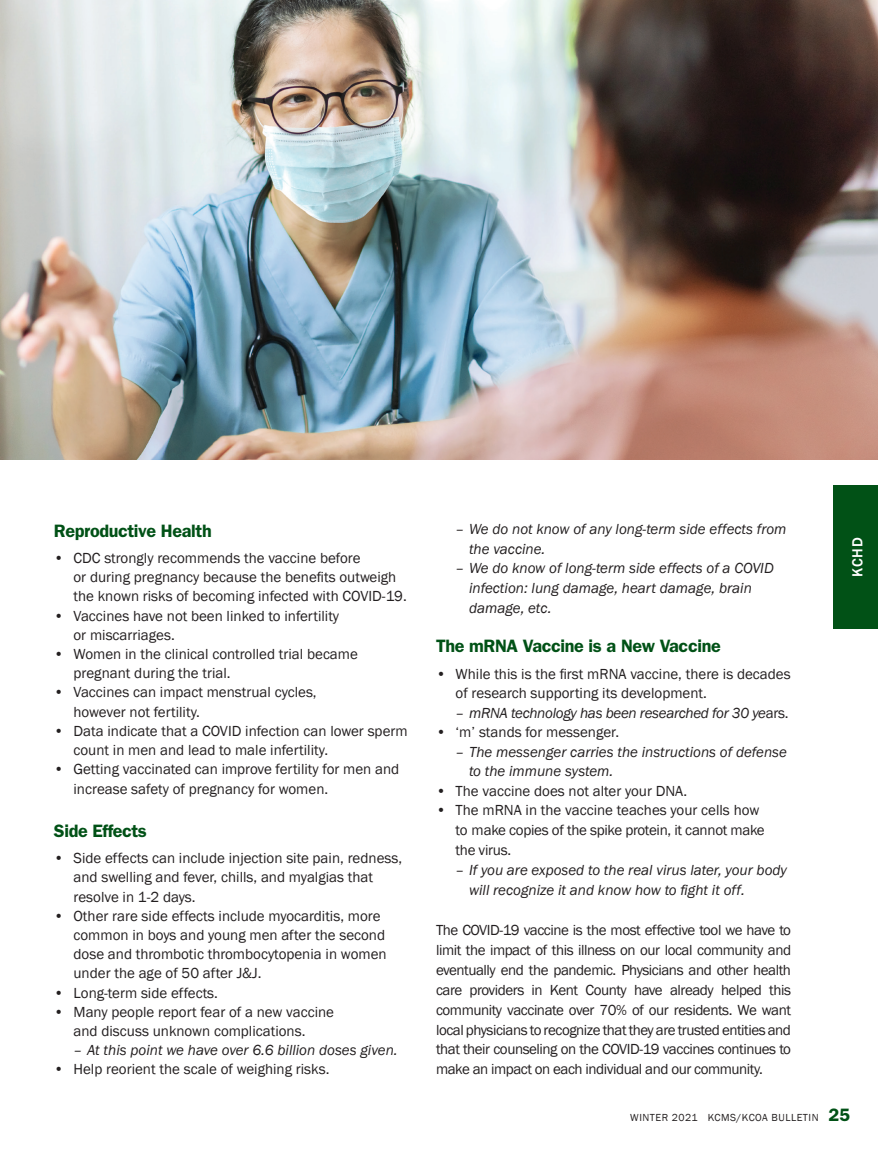
<style>
.page{position:relative;width:878px;height:1161px;background:#fff}
.page>*{position:absolute;margin:0;border:0;box-sizing:border-box;transform-origin:0 0}
.t1{font:600 18px "Franklin Gothic";letter-spacing:-.02em;color:#015116}
.t2{font:15px/19.2px "Franklin Gothic";color:#231f20}
.t3{font:italic 15px/19.5px "Franklin Gothic";color:#231f20}
.t4{font:15px/20px "Franklin Gothic";letter-spacing:-.02em;color:#231f20}
.t5{font:italic 15px "Franklin Gothic";letter-spacing:-.02em;color:#231f20}
.t6{font:500 15px "Franklin Gothic";color:#fff}
.t7{font:10.5px "Franklin Gothic";letter-spacing:.05em;color:#231f20}
.s1{font-style:normal}
.s2{font-weight:600;font-size:18px;color:#015116}
</style>
<div class="page">
<img style="left:1px;top:0;width:876px;height:460px">
<div style="left:833px;top:485px;width:44px;height:144px;background:#015116"></div>
<p class="t1" style="left:54px;top:520px;width:159px">Reproductive Health</p>
<p class="t2" style="left:73px;top:549px;width:335px;text-indent:-20px">• CDC strongly recommends the vaccine before<br>or during pregnancy because the benefits outweigh the known risks of becoming infected with COVID-19.</p>
<p class="t2" style="left:73px;top:606px;width:267px;text-indent:-20px">• Vaccines have not been linked to infertility or miscarriages.</p>
<p class="t2" style="left:73px;top:645px;width:286px;text-indent:-20px">• Women in the clinical controlled trial became pregnant during the trial.</p>
<p class="t2" style="left:73px;top:683px;width:245px;text-indent:-20px">• Vaccines can impact menstrual cycles, however not fertility.</p>
<p class="t2" style="left:73px;top:721px;width:335px;text-indent:-20px">• Data indicate that a COVID infection can lower sperm count in men and lead to male infertility.</p>
<p class="t2" style="left:73px;top:760px;width:327px;line-height:19.6px;text-indent:-20px">• Getting vaccinated can improve fertility for men and increase safety of pregnancy for women.</p>
<p class="t1" style="left:54px;top:820px;width:94px">Side Effects</p>
<p class="t2" style="left:73px;top:849px;width:330px;text-indent:-20px">• Side effects can include injection site pain, redness, and swelling and fever, chills, and myalgias that resolve in 1-2 days.</p>
<p class="t2" style="left:73px;top:906px;width:314px;text-indent:-20px">• Other rare side effects include myocarditis, more common in boys and young men after the second dose and thrombotic thrombocytopenia in women under the age of 50 after J&amp;J.</p>
<p class="t2" style="left:54px;top:983px;width:165px">• Long-term side effects.</p>
<p class="t2" style="left:73px;top:1002px;width:262px;text-indent:-20px">• Many people report fear of a new vaccine and discuss unknown complications.</p>
<p class="t3" style="left:73px;top:1041px;width:325px">– At this point we have over 6.6 billion doses given.</p>
<p class="t2" style="left:54px;top:1060px;width:277px">• Help reorient the scale of weighing risks.</p>
<p class="t3" style="left:469px;top:520px;width:319px;text-indent:-14px">– We do not know of any long-term side effects from the vaccine.</p>
<p class="t3" style="left:469px;top:558px;width:306px;text-indent:-14px">– We do know of long-term side effects of a COVID infection: lung damage, heart damage, brain damage, etc.</p>
<p class="t1" style="left:436px;top:636px;width:286px">The mRNA Vaccine is a New Vaccine</p>
<p class="t2" style="left:455px;top:664px;width:337px;text-indent:-20px">• While this is the first mRNA vaccine, there is decades of research supporting its development.</p>
<p class="t5" style="left:455px;top:703px;width:334px">– mRNA technology has been researched for 30 ye<span class="s1">ars.</span></p>
<p class="t2" style="left:436px;top:723px;width:184px">• ‘m’ stands for messenger.</p>
<p class="t3" style="left:469px;top:742px;width:319px;text-indent:-14px">– The messenger carries the instructions of defense to the immune system.</p>
<p class="t2" style="left:436px;top:782px;width:253px">• The vaccine does not alter your DNA.</p>
<p class="t4" style="left:455px;top:801px;width:311px;text-indent:-20px">• The mRNA in the vaccine teaches your cells how to make copies of the spike protein, it cannot make the virus.</p>
<p class="t3" style="left:469px;top:860px;width:319px;line-height:20px;text-indent:-14px">– If you are exposed to the real virus later, your body will recognize it and know how to fight it off.</p>
<p class="t2" style="left:436px;top:920px;width:356px;line-height:20px;text-align:justify">The COVID-19 vaccine is the most effective tool we have to limit the impact of this illness on our local community and eventually end the pandemic. Physicians and other health care providers in Kent County have already helped this community vaccinate over 70% of our residents. We want local physicians to recognize that they are trusted entities and that their counseling on the COVID-19 vaccines continues to make an impact on each individual and our community.</p>
<p class="t6" style="left:848px;top:577px;width:41px;rotate:-90deg">KCHD</p>
<p class="t7" style="left:630px;top:1111px;width:221px">WINTER 2021 KCMS/KCOA BULLETIN <span class="s2">25</span></p>
</div>
